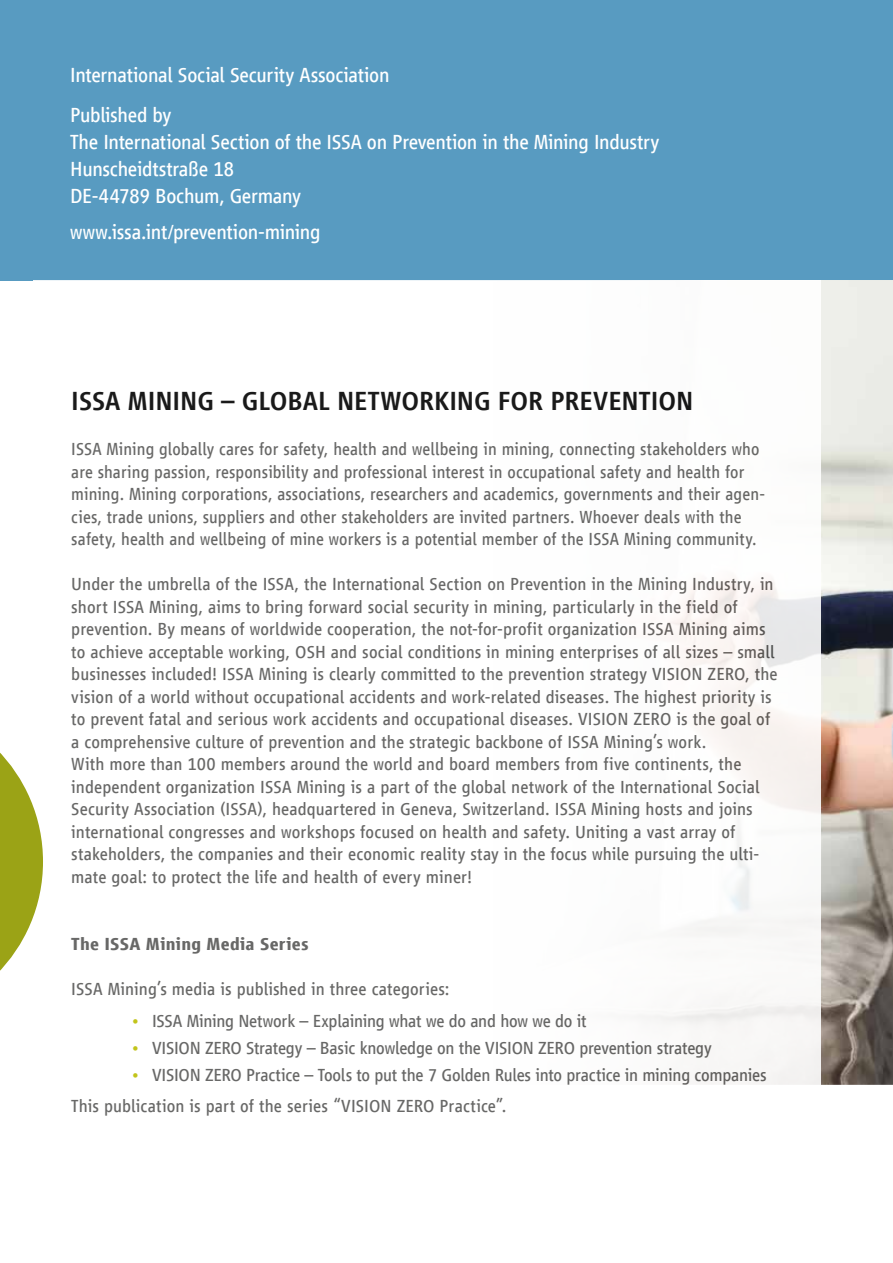
<style>
.page{position:relative;width:893px;height:1263px;background:#fff}
.page>*{position:absolute;margin:0;border:0;box-sizing:border-box;transform-origin:0 0}
.t1{font:500 27px "Vialog LT Com";letter-spacing:-.005em;color:#000}
.t2{font:21px/27px "Vialog LT Com";letter-spacing:-.015em;color:#fff}
.t3{font:18px/22.5px "Vialog LT Com";letter-spacing:.005em;color:#575756}
.t4{font:18px "Vialog LT Com";letter-spacing:-.015em;color:#575756}
.t5{font:700 18px "Vialog LT Com";letter-spacing:.005em;color:#575756}
.s1{color:#bcbe00}
</style>
<div class="page">
<div style="left:0;top:0;width:893px;height:280px;background:#589bc1"></div>
<img style="left:821px;top:280px;width:72px;height:804px">
<svg style="left:0;top:752px;width:43px;height:219px"></svg>
<p class="t2" style="left:70px;top:55px;width:321px;line-height:40.5px">International Social Security Association<br>Published by</p>
<p class="t2" style="left:70px;top:129px;width:591px">The International Section of the ISSA on Prevention in the Mining Industry<br>Hunscheidtstraße 18<br>DE-44789 Bochum, Germany</p>
<p class="t2" style="left:70px;top:219px;width:252px">www.issa.int/prevention-mining</p>
<h1 class="t1" style="left:71px;top:386px;width:624px">ISSA MINING – GLOBAL NETWORKING FOR PREVENTION</h1>
<p class="t3" style="left:71px;top:438px;width:695px">ISSA Mining globally cares for safety, health and wellbeing in mining, connecting stakeholders who are sharing passion, responsibility and professional interest in occupational safety and health for mining. Mining corporations, associations, researchers and academics, governments and their agen&shy;cies, trade unions, suppliers and other stakeholders are invited partners. Whoever deals with the safety, health and wellbeing of mine workers is a potential member of the ISSA Mining community.</p>
<p class="t3" style="left:71px;top:573px;width:708px">Under the umbrella of the ISSA, the International Section on Prevention in the Mining Industry, in short ISSA Mining, aims to bring forward social security in mining, particularly in the field of prevention. By means of worldwide cooperation, the not-for-profit organization ISSA Mining aims to achieve acceptable working, OSH and social conditions in mining enterprises of all sizes – small businesses included! ISSA Mining is clearly committed to the prevention strategy VISION ZERO, the vision of a world without occupational accidents and work-related diseases. The highest priority is to prevent fatal and serious work accidents and occupational diseases. VISION ZERO is the goal of a comprehensive culture of prevention and the strategic backbone of ISSA Mining’s work.<br>With more than 100 members around the world and board members from five continents, the independent organization ISSA Mining is a part of the global network of the International Social Security Association (ISSA), headquartered in Geneva, Switzerland. ISSA Mining hosts and joins international congresses and workshops focused on health and safety. Uniting a vast array of stakeholders, the companies and their economic reality stay in the focus while pursuing the ulti&shy;mate goal: to protect the life and health of every miner!</p>
<p class="t5" style="left:71px;top:934px;width:239px">The ISSA Mining Media Series</p>
<p class="t3" style="left:71px;top:978px;width:380px">ISSA Mining’s media is published in three categories:</p>
<p class="t4" style="left:131px;top:1011px;width:457px"><span class="s1">•</span> ISSA Mining Network – Explaining what we do and how we do it</p>
<p class="t4" style="left:131px;top:1038px;width:582px"><span class="s1">•</span> VISION ZERO Strategy – Basic knowledge on the VISION ZERO prevention strategy</p>
<p class="t3" style="left:71px;top:1059px;width:697px;line-height:31.5px;text-indent:60px"><span class="s1">•</span> VISION ZERO Practice – Tools to put the 7 Golden Rules into practice in mining companies<br>This publication is part of the series “VISION ZERO Practice”.</p>
</div>
